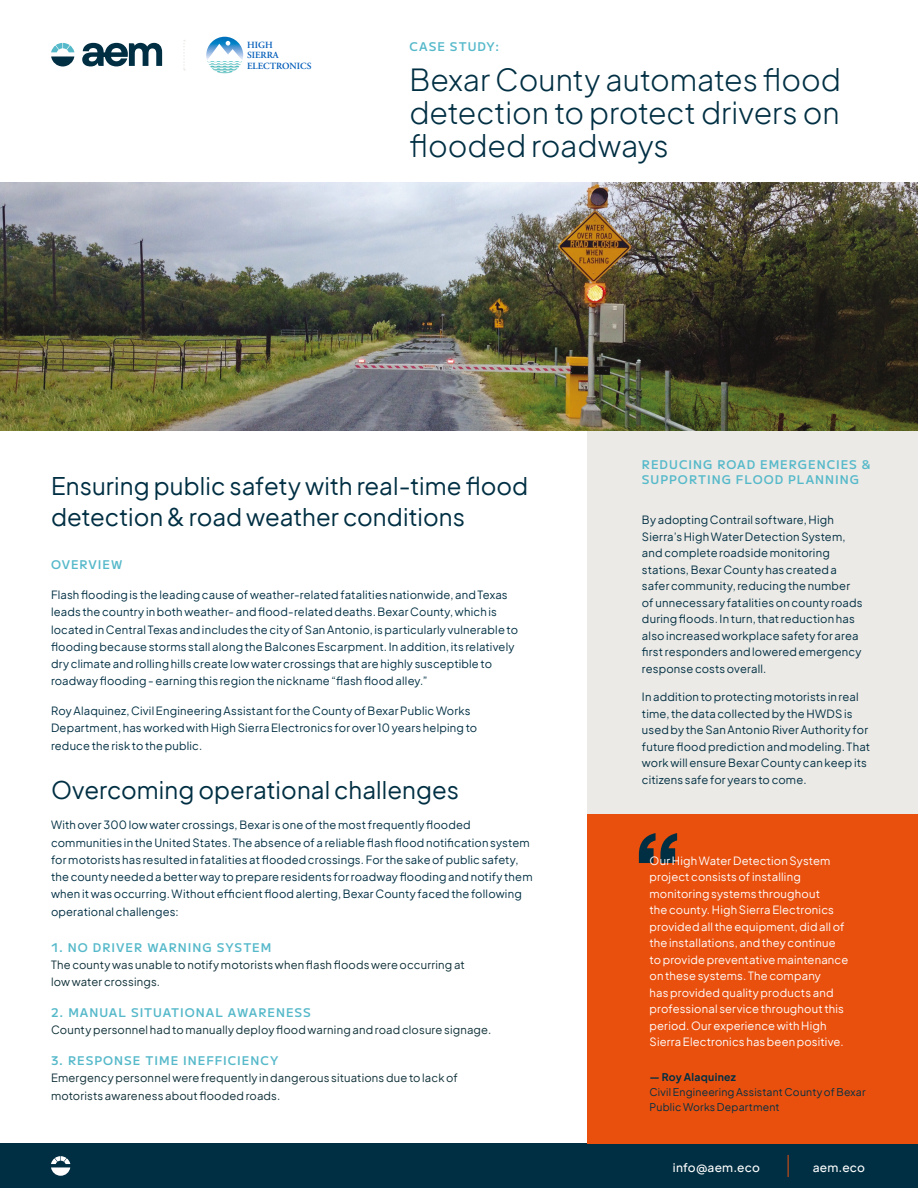
<style>
.page{position:relative;width:918px;height:1188px;background:#fff}
.page>*{position:absolute;margin:0;border:0;box-sizing:border-box;transform-origin:0 0}
.t1{font:800 98.1px "Plus Jakarta Sans";color:#002f43}
.t2{font:300 30px/33px "Plus Jakarta Sans";letter-spacing:-.005em;color:#002f43;text-align:justify}
.t3{font:24px/31.5px "Plus Jakarta Sans";color:#002f43}
.t4{font:600 12px/15px "MPLUS1";letter-spacing:.08em;color:#56b9ca}
.t5{font:500 12px "Plus Jakarta Sans";letter-spacing:.02em;color:#fff}
.t6{font:11.25px/16.5px "Plus Jakarta Sans";letter-spacing:.015em;color:#002f43}
.t7{font:11.25px/16.5px "Plus Jakarta Sans";letter-spacing:.015em;color:#fff}
.t8{font:11.25px/17.2px "Plus Jakarta Sans";letter-spacing:.015em;color:#0e2f37}
.t9{font:10.5px/15px "Plus Jakarta Sans";letter-spacing:.02em;color:#002f43}
.t10{font:700 10.5px "Plus Jakarta Sans";letter-spacing:.03em;color:#002f43}
.t11{font:600 9.45px/10.8px "Adobe Garamond";color:#005cb9}
</style>
<div class="page">
<div style="left:588px;top:431px;width:330px;height:390px;background:#eceae6"></div>
<img style="left:0;top:183px;width:918px;height:248px">
<div style="left:0;top:1144px;width:918px;height:44px;background:#002f43"></div>
<svg style="left:788px;top:1155px;width:1px;height:22px"></svg>
<div style="left:588px;top:814px;width:330px;height:330px;background:#e9500e"></div>
<svg style="left:82px;top:43px;width:80px;height:23px"></svg>
<svg style="left:51px;top:43px;width:23px;height:23px"></svg>
<svg style="left:51px;top:1156px;width:19px;height:20px"></svg>
<svg style="left:206px;top:37px;width:37px;height:37px"></svg>
<svg style="left:183px;top:40px;width:2px;height:31px"></svg>
<p class="t11" style="left:247px;top:39px;width:66px">HIGH<br>SIERRA<br>ELECTRONICS</p>
<p class="t4" style="left:409px;top:38px;width:91px">CASE STUDY:</p>
<h2 class="t2" style="left:409px;top:60px;width:433px">Bexar County automates flood detection to protect drivers on flooded roadways</h2>
<h3 class="t3" style="left:51px;top:468px;width:479px">Ensuring public safety with real-time flood detection &amp; road weather conditions</h3>
<p class="t4" style="left:51px;top:556px;width:73px">OVERVIEW</p>
<p class="t6" style="left:51px;top:585px;width:469px;line-height:17.2px">Flash flooding is the leading cause of weather-related fatalities nationwide, and Texas leads the country in both weather- and flood-related deaths. Bexar County, which is located in Central Texas and includes the city of San Antonio, is particularly vulnerable to flooding because storms stall along the Balcones Escarpment. In addition, its relatively dry climate and rolling hills create low water crossings that are highly susceptible to roadway flooding - earning this region the nickname “flash flood alley.”</p>
<p class="t6" style="left:51px;top:701px;width:428px;line-height:17.5px">Roy Alaquinez, Civil Engineering Assistant for the County of Bexar Public Works<br>Department, has worked with High Sierra Electronics for over 10 years helping to reduce the risk to the public.</p>
<h3 class="t3" style="left:51px;top:772px;width:410px">Overcoming operational challenges</h3>
<p class="t6" style="left:51px;top:815px;width:483px;line-height:17.2px">With over 300 low water crossings, Bexar is one of the most frequently flooded communities in the United States. The absence of a reliable flash flood notification system for motorists has resulted in fatalities at flooded crossings. For the sake of public safety, the county needed a better way to prepare residents for roadway flooding and notify them when it was occurring. Without efficient flood alerting, Bexar County faced the following operational challenges:</p>
<p class="t4" style="left:51px;top:939px;width:222px">1. NO DRIVER WARNING SYSTEM</p>
<p class="t8" style="left:51px;top:955px;width:415px">The county was unable to notify motorists when flash floods were occurring at low water crossings.</p>
<p class="t4" style="left:51px;top:1004px;width:261px">2. MANUAL SITUATIONAL AWARENESS</p>
<p class="t8" style="left:51px;top:1020px;width:442px">County personnel had to manually deploy flood warning and road closure signage.</p>
<p class="t4" style="left:51px;top:1052px;width:229px">3. RESPONSE TIME INEFFICIENCY</p>
<p class="t8" style="left:51px;top:1068px;width:408px">Emergency personnel were frequently in dangerous situations due to lack of motorists awareness about flooded roads.</p>
<p class="t4" style="left:642px;top:456px;width:230px">REDUCING ROAD EMERGENCIES &amp;<br>SUPPORTING FLOOD PLANNING</p>
<p class="t6" style="left:642px;top:510px;width:222px">By adopting Contrail software, High Sierra’s High Water Detection System, and complete roadside monitoring stations, Bexar County has created a safer community, reducing the number of unnecessary fatalities on county roads during floods. In turn, that reduction has also increased workplace safety for area first responders and lowered emergency response costs overall.</p>
<p class="t6" style="left:642px;top:687px;width:230px">In addition to protecting motorists in real time, the data collected by the HWDS is used by the San Antonio River Authority for future flood prediction and modeling. That work will ensure Bexar County can keep its citizens safe for years to come.</p>
<h1 class="t1" style="left:628px;top:780px;width:61px">“</h1>
<p class="t7" style="left:650px;top:851px;width:200px">Our High Water Detection System project consists of installing monitoring systems throughout<br>the county. High Sierra Electronics provided all the equipment, did all of the installations, and they continue to provide preventative maintenance on these systems. The company<br>has provided quality products and professional service throughout this period. Our experience with High Sierra Electronics has been positive.</p>
<p class="t10" style="left:650px;top:1068px;width:88px">— Roy Alaquinez</p>
<p class="t9" style="left:650px;top:1084px;width:218px">Civil Engineering Assistant County of Bexar<br>Public Works Department</p>
<p class="t5" style="left:673px;top:1158px;width:88px">info@aem.eco</p>
<p class="t5" style="left:813px;top:1158px;width:54px">aem.eco</p>
</div>
